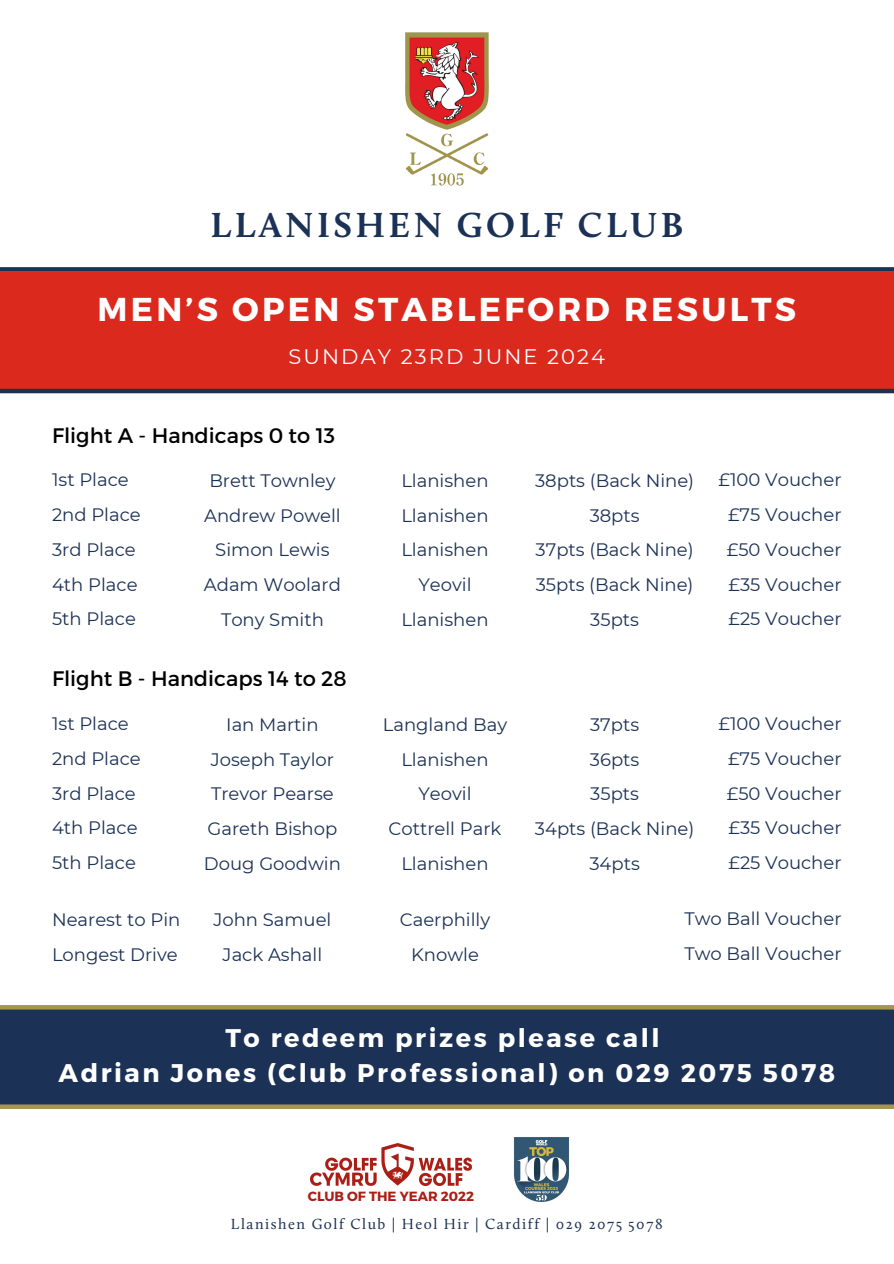
<style>
.page{position:relative;width:894px;height:1264px;background:#fff}
.page>*{position:absolute;margin:0;border:0;box-sizing:border-box;transform-origin:0 0}
.t1{font:700 36px "Calluna";letter-spacing:.1em;color:#1b3155}
.t2{font:700 33px "Montserrat";letter-spacing:.1em;color:#fff}
.t3{font:700 25.5px/34.8px "Montserrat";letter-spacing:.1em;color:#fff;text-align:center}
.t4{font:21px "Montserrat";color:#000}
.t5{font:21px "Montserrat";letter-spacing:.1em;color:#fff}
.t6{font:18px "Montserrat";color:#1b3155}
.t7{font:15.15px "Calluna";letter-spacing:.1em;color:#1b3155}
.t8{font:700 13.35px "Montserrat";color:#aa1e16}
</style>
<div class="page">
<div style="left:0;top:267px;width:893px;height:5px;background:#1b3155"></div>
<div style="left:0;top:272px;width:893px;height:117px;background:#dc291e"></div>
<img style="left:514px;top:1137px;width:55px;height:65px">
<img style="left:310px;top:1143px;width:161px;height:42px">
<hr style="left:0;top:389px;width:893px;height:4px;background:#1b3155">
<div style="left:0;top:1009px;width:893px;height:97px;background:#1b3155"></div>
<hr style="left:0;top:1005px;width:893px;height:4px;background:#a4964c">
<svg style="left:0;top:1104px;width:893px;height:4px;fill:#a4964c"></svg>
<img style="left:405px;top:32px;width:84px;height:154px">
<h1 class="t1" style="left:210px;top:210px;width:474px">LLANISHEN GOLF CLUB</h1>
<h1 class="t2" style="left:97px;top:287px;width:700px">MEN’S OPEN STABLEFORD RESULTS</h1>
<h5 class="t5" style="left:288px;top:343px;width:318px">SUNDAY 23RD JUNE 2024</h5>
<h5 class="t4" style="left:52px;top:421px;width:284px">Flight A - Handicaps 0 to 13</h5>
<h5 class="t6" style="left:52px;top:468px;width:78px">1st Place</h5>
<h5 class="t6" style="left:209px;top:469px;width:128px">Brett Townley</h5>
<h5 class="t6" style="left:401px;top:469px;width:89px">Llanishen</h5>
<h5 class="t6" style="left:535px;top:469px;width:160px">38pts (Back Nine)</h5>
<h5 class="t6" style="left:718px;top:468px;width:124px">£100 Voucher</h5>
<h5 class="t6" style="left:52px;top:503px;width:90px">2nd Place</h5>
<h5 class="t6" style="left:204px;top:504px;width:138px">Andrew Powell</h5>
<h5 class="t6" style="left:401px;top:504px;width:89px">Llanishen</h5>
<h5 class="t6" style="left:589px;top:504px;width:51px">38pts</h5>
<h5 class="t6" style="left:728px;top:503px;width:115px">£75 Voucher</h5>
<h5 class="t6" style="left:52px;top:538px;width:85px">3rd Place</h5>
<h5 class="t6" style="left:215px;top:539px;width:116px">Simon Lewis</h5>
<h5 class="t6" style="left:401px;top:539px;width:89px">Llanishen</h5>
<h5 class="t6" style="left:535px;top:539px;width:160px">37pts (Back Nine)</h5>
<h5 class="t6" style="left:726px;top:538px;width:116px">£50 Voucher</h5>
<h5 class="t6" style="left:52px;top:573px;width:87px">4th Place</h5>
<h5 class="t6" style="left:204px;top:574px;width:138px">Adam Woolard</h5>
<h5 class="t6" style="left:418px;top:574px;width:55px">Yeovil</h5>
<h5 class="t6" style="left:535px;top:574px;width:159px">35pts (Back Nine)</h5>
<h5 class="t6" style="left:728px;top:573px;width:114px">£35 Voucher</h5>
<h5 class="t6" style="left:52px;top:608px;width:85px">5th Place</h5>
<h5 class="t6" style="left:221px;top:608px;width:104px">Tony Smith</h5>
<h4 class="t6" style="left:401px;top:608px;width:89px">Llanishen</h4>
<h5 class="t6" style="left:590px;top:608px;width:50px">35pts</h5>
<h5 class="t6" style="left:728px;top:608px;width:114px">£25 Voucher</h5>
<h5 class="t4" style="left:52px;top:665px;width:296px">Flight B - Handicaps 14 to 28</h5>
<h5 class="t6" style="left:52px;top:712px;width:78px">1st Place</h5>
<h5 class="t6" style="left:226px;top:713px;width:94px">Ian Martin</h5>
<h5 class="t6" style="left:382px;top:713px;width:126px">Langland Bay</h5>
<h5 class="t6" style="left:590px;top:713px;width:51px">37pts</h5>
<h5 class="t6" style="left:718px;top:712px;width:124px">£100 Voucher</h5>
<h5 class="t6" style="left:52px;top:747px;width:90px">2nd Place</h5>
<h5 class="t6" style="left:211px;top:748px;width:125px">Joseph Taylor</h5>
<h5 class="t6" style="left:401px;top:748px;width:89px">Llanishen</h5>
<h5 class="t6" style="left:589px;top:748px;width:51px">36pts</h5>
<h5 class="t6" style="left:728px;top:747px;width:115px">£75 Voucher</h5>
<h5 class="t6" style="left:52px;top:782px;width:85px">3rd Place</h5>
<h5 class="t6" style="left:211px;top:783px;width:124px">Trevor Pearse</h5>
<h5 class="t6" style="left:418px;top:783px;width:55px">Yeovil</h5>
<h5 class="t6" style="left:590px;top:783px;width:50px">35pts</h5>
<h5 class="t6" style="left:726px;top:782px;width:116px">£50 Voucher</h5>
<h5 class="t6" style="left:52px;top:817px;width:87px">4th Place</h5>
<h5 class="t6" style="left:207px;top:817px;width:131px">Gareth Bishop</h5>
<h5 class="t6" style="left:388px;top:817px;width:114px">Cottrell Park</h5>
<h5 class="t6" style="left:534px;top:817px;width:161px">34pts (Back Nine)</h5>
<h5 class="t6" style="left:728px;top:817px;width:114px">£35 Voucher</h5>
<h5 class="t6" style="left:52px;top:851px;width:85px">5th Place</h5>
<h5 class="t6" style="left:204px;top:852px;width:138px">Doug Goodwin</h5>
<h5 class="t6" style="left:401px;top:852px;width:89px">Llanishen</h5>
<h5 class="t6" style="left:589px;top:852px;width:52px">34pts</h5>
<h5 class="t6" style="left:728px;top:851px;width:114px">£25 Voucher</h5>
<h5 class="t6" style="left:52px;top:908px;width:130px">Nearest to Pin</h5>
<h5 class="t6" style="left:213px;top:908px;width:120px">John Samuel</h5>
<h5 class="t6" style="left:399px;top:908px;width:92px">Caerphilly</h5>
<h5 class="t6" style="left:684px;top:907px;width:159px">Two Ball Voucher</h5>
<h5 class="t6" style="left:52px;top:943px;width:127px">Longest Drive</h5>
<h2 class="t6" style="left:222px;top:943px;width:101px">Jack Ashall</h2>
<p class="t6" style="left:411px;top:943px;width:69px">Knowle</p>
<p class="t6" style="left:684px;top:942px;width:159px">Two Ball Voucher</p>
<h5 class="t3" style="left:58px;top:1019px;width:777px">To redeem prizes please call<br>Adrian Jones (Club Professional) on 029 2075 5078</h5>
<p class="t8" style="left:308px;top:1187px;width:168px">CLUB OF THE YEAR 2022</p>
<h3 class="t7" style="left:231px;top:1217px;width:433px">Llanishen Golf Club | Heol Hir | Cardiff | 029 2075 5078</h3>
</div>
